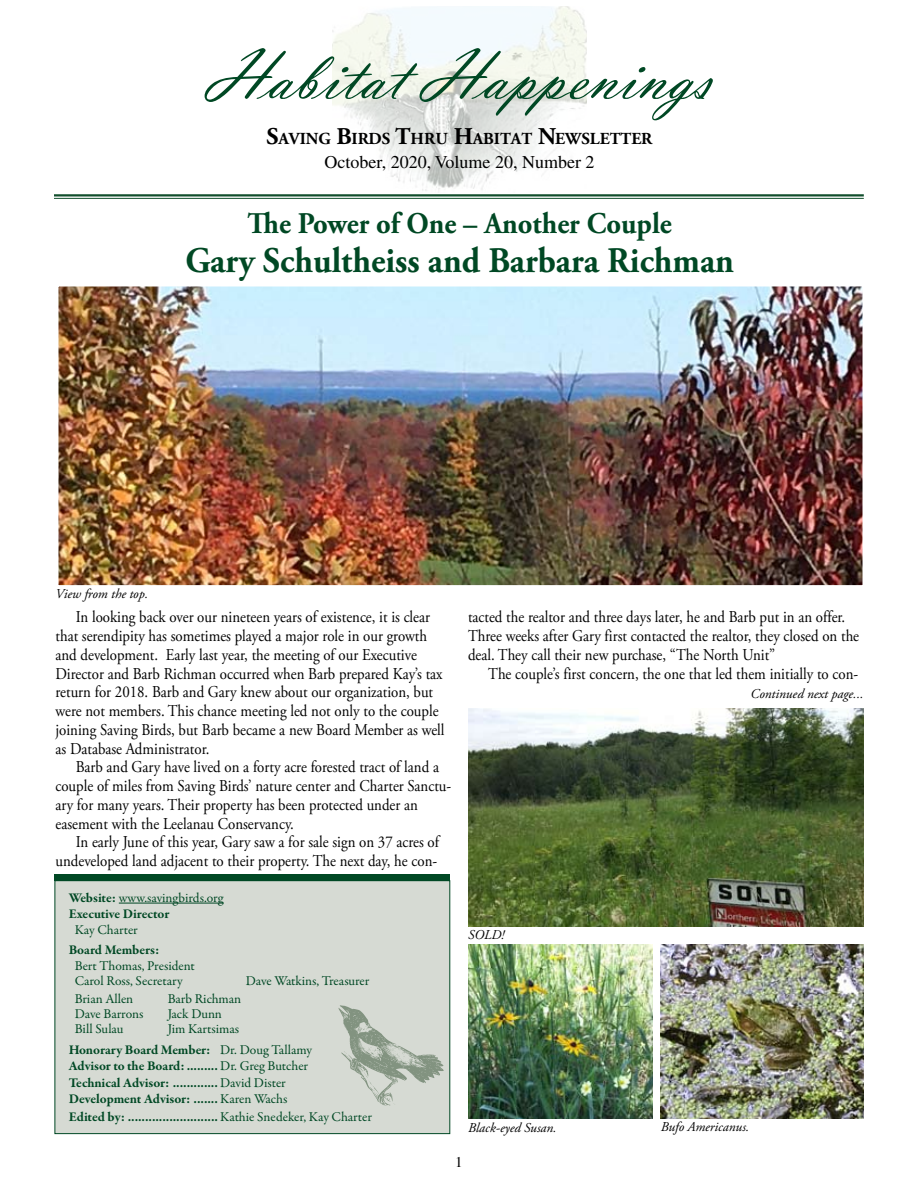
<style>
.page{position:relative;width:918px;height:1188px;background:#fff}
.page>*{position:absolute;margin:0;border:0;box-sizing:border-box;transform-origin:0 0}
.t1{font:72px "Vladimir Script";color:#004824}
.t2{font:700 36px "Adobe Garamond Pro";color:#004824;scale:.95 1}
.t3{font:700 30px "Adobe Garamond Pro";color:#004824;scale:.95 1}
.t4{font:18px "Times";color:#000}
.t5{font:700 16.8px "Adobe Garamond Pro";color:#000}
.t6{font:16.5px/18.8px "Adobe Garamond Pro";color:#000;scale:.9 1}
.t7{font:15px "Times";color:#000}
.t8{font:700 13.5px/16.5px "Garamond Premr Pro";letter-spacing:-.005em;color:#004824}
.t9{font:13.5px/15px "Garamond Premr Pro";letter-spacing:-.005em;color:#004824}
.t10{font:italic 13.5px "Adobe Garamond Pro";color:#000}
.s1{font-size:24px}
.s2{font-weight:400}
.s3{font-weight:700}
</style>
<div class="page">
<div style="left:55px;top:880px;width:395px;height:254px;background:#d6dad3;border:1px solid #004824"></div>
<img style="left:333px;top:7px;width:253px;height:184px">
<hr style="left:54px;top:194px;width:810px;height:3px;background:#124f2d">
<hr style="left:54px;top:198px;width:810px;height:1px;background:#124f2d">
<div style="left:55px;top:874px;width:395px;height:7px;background:#004824"></div>
<hr style="left:119px;top:903px;width:105px;height:1px;background:#004824">
<svg style="left:339px;top:1005px;width:105px;height:100px"></svg>
<img style="left:60px;top:288px;width:801px;height:296px">
<div style="left:57px;top:285px;width:807px;height:302px;border:2px solid #fff"></div>
<img style="left:469px;top:709px;width:394px;height:218px">
<img style="left:468px;top:944px;width:184px;height:175px">
<img style="left:660px;top:944px;width:204px;height:175px">
<h1 class="t1" style="left:207px;top:34px;width:506px">Habitat Happenings</h1>
<p class="t5" style="left:267px;top:129px;width:387px"><span class="s1">S</span>AVING <span class="s1">B</span>IRDS <span class="s1">T</span>HRU <span class="s1">H</span>ABITAT <span class="s1">N</span>EWSLETTER</p>
<p class="t4" style="left:325px;top:152px;width:272px">October, 2020, Volume 20, Number 2</p>
<h3 class="t3" style="left:248px;top:206px;width:448px">The Power of One – Another Couple</h3>
<h2 class="t2" style="left:185px;top:240px;width:579px">Gary Schultheiss and Barbara Richman</h2>
<p class="t10" style="left:56px;top:585px;width:94px">View from the top.</p>
<p class="t6" style="left:56px;top:608px;width:434px;text-indent:20px">In looking back over our nineteen years of existence, it is clear that serendipity has sometimes played a major role in our growth and development. Early last year, the meeting of our Executive Director and Barb Richman occurred when Barb prepared Kay’s tax return for 2018. Barb and Gary knew about our organization, but were not members. This chance meeting led not only to the couple joining Saving Birds, but Barb became a new Board Member as well as Database Administrator.</p>
<p class="t6" style="left:56px;top:758px;width:441px;text-indent:20px">Barb and Gary have lived on a forty acre forested tract of land a couple of miles from Saving Birds’ nature center and Charter Sanctu&shy;ary for many years. Their property has been protected under an easement with the Leelanau Conservancy.</p>
<p class="t6" style="left:56px;top:833px;width:428px;text-align:right">In early June of this year, Gary saw a for sale sign on 37 acres of undeveloped land adjacent to their property. The next day, he con-</p>
<p class="t8" style="left:69px;top:890px;width:156px">Website: <span class="s2">www.savingbirds.org<br></span>Executive Director</p>
<p class="t9" style="left:75px;top:923px;width:65px">Kay Charter</p>
<p class="t8" style="left:69px;top:941px;width:92px">Board Members:</p>
<p class="t9" style="left:75px;top:958px;width:122px">Bert Thomas, President<br>Carol Ross, Secretary</p>
<p class="t9" style="left:246px;top:973px;width:125px">Dave Watkins, Treasurer</p>
<p class="t9" style="left:75px;top:991px;width:60px">Brian Allen</p>
<p class="t9" style="left:168px;top:991px;width:75px">Barb Richman</p>
<p class="t9" style="left:75px;top:1006px;width:70px">Dave Barrons</p>
<p class="t9" style="left:168px;top:1006px;width:56px">Jack Dunn</p>
<p class="t9" style="left:75px;top:1021px;width:50px">Bill Sulau</p>
<p class="t9" style="left:69px;top:1018px;width:245px;line-height:21px;text-indent:99px">Jim Kartsimas<br><span class="s3">Honorary Board Member:</span> Dr. Doug Tallamy</p>
<p class="t8" style="left:69px;top:1058px;width:241px">Advisor to the Board:......... <span class="s2">Dr. Greg Butcher<br></span>Technical Advisor: ............. <span class="s2">David Dister<br></span>Development Advisor: ....... <span class="s2">Karen Wachs</span></p>
<p class="t8" style="left:69px;top:1109px;width:305px">Edited by: .......................... <span class="s2">Kathie Snedeker, Kay Charter</span></p>
<p class="t6" style="left:468px;top:608px;width:436px">tacted the realtor and three days later, he and Barb put in an offer.<br>Three weeks after Gary first contacted the realtor, they closed on the deal. They call their new purchase, “The North Unit”</p>
<p class="t6" style="left:488px;top:665px;width:413px">The couple’s first concern, the one that led them initially to con-</p>
<p class="t10" style="left:468px;top:927px;width:38px">SOLD!</p>
<p class="t10" style="left:751px;top:685px;width:114px">Continued next page...</p>
<p class="t10" style="left:468px;top:1119px;width:90px">Black-eyed Susan.</p>
<p class="t10" style="left:661px;top:1119px;width:90px">Bufo Americanus.</p>
<p class="t7" style="left:455px;top:1153px;width:9px">1</p>
</div>
